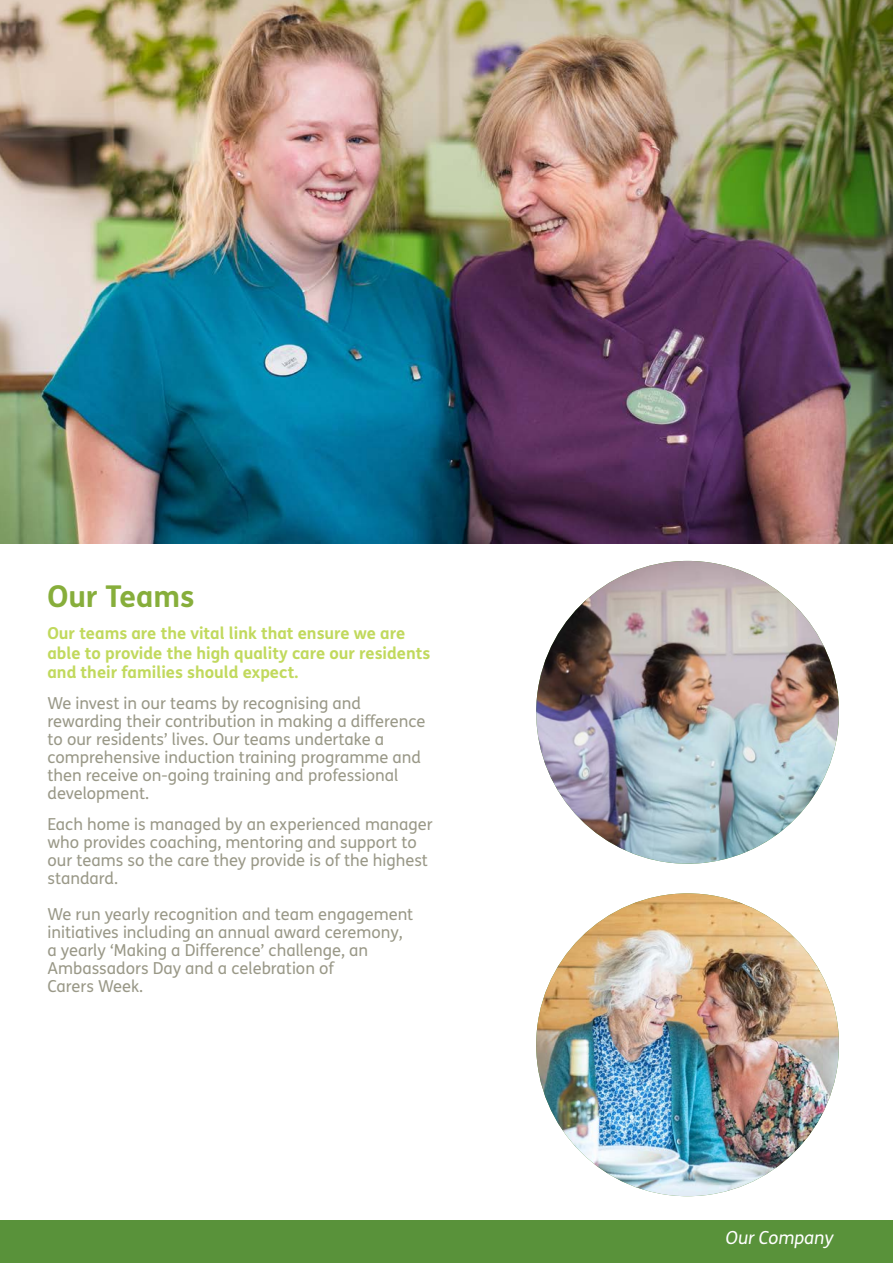
<style>
.page{position:relative;width:893px;height:1263px;background:#fff}
.page>*{position:absolute;margin:0;border:0;box-sizing:border-box;transform-origin:0 0}
.t1{font:700 30px "FS Me";color:#87ae3b}
.t2{font:italic 18px "FS Me";color:#fff}
.t3{font:16.5px/18px "FS Me";color:#999887}
.t4{font:700 16.5px/19.5px "FS Me";color:#c1d95d}
</style>
<div class="page">
<img style="left:0;top:0;width:893px;height:543px">
<img style="left:536px;top:561px;width:303px;height:303px;border-radius:150px">
<img style="left:536px;top:893px;width:303px;height:303px;border-radius:151px">
<div style="left:0;top:1221px;width:893px;height:42px;background:#59923a"></div>
<p class="t1" style="left:47px;top:573px;width:149px">Our Teams</p>
<p class="t4" style="left:47px;top:623px;width:384px">Our teams are the vital link that ensure we are able to provide the high quality care our residents and their families should expect.</p>
<p class="t3" style="left:47px;top:694px;width:380px">We invest in our teams by recognising and rewarding their contribution in making a difference to our residents’ lives. Our teams undertake a comprehensive induction training programme and then receive on-going training and professional development.</p>
<p class="t3" style="left:47px;top:815px;width:387px">Each home is managed by an experienced manager who provides coaching, mentoring and support to our teams so the care they provide is of the highest standard.</p>
<p class="t3" style="left:47px;top:905px;width:367px">We run yearly recognition and team engagement initiatives including an annual award ceremony, a yearly ‘Making a Difference’ challenge, an Ambassadors Day and a celebration of</p>
<p class="t3" style="left:47px;top:977px;width:97px">Carers Week.</p>
<p class="t2" style="left:726px;top:1225px;width:109px">Our Company</p>
</div>
